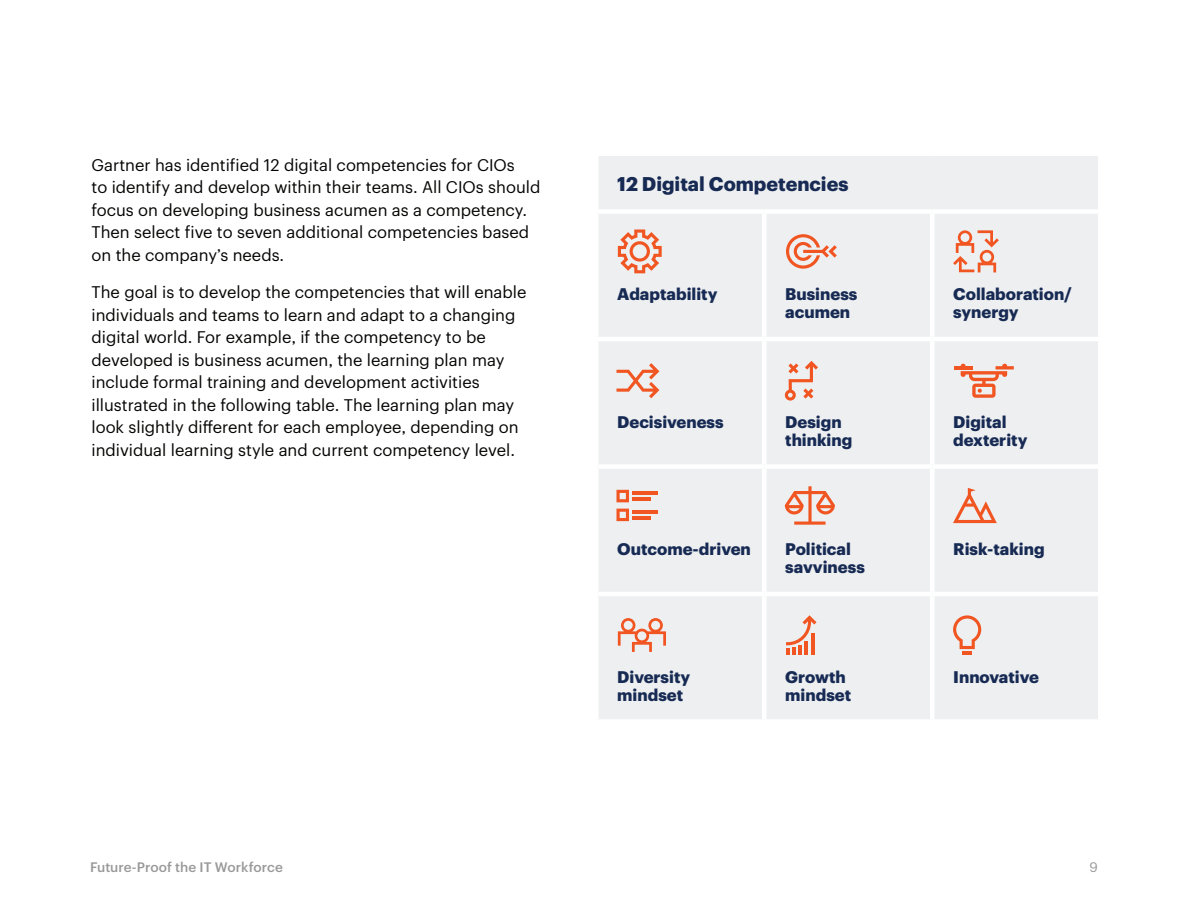
<style>
.page{position:relative;width:1188px;height:918px;background:#fff}
.page>*{position:absolute;margin:0;border:0;box-sizing:border-box;transform-origin:0 0}
.t1{font:700 19.5px "Graphik";color:#172a54}
.t2{font:16.5px/22.5px "Graphik";color:#040503}
.t3{font:700 16.5px/18px "Graphik";color:#172a54}
.t4{font:500 13.5px "Graphik";color:#999}
.t5{font:13.5px "Graphik";color:#999}
</style>
<div class="page">
<div style="left:599px;top:156px;width:499px;height:563px;background:#edeff0"></div>
<div style="left:594px;top:209px;width:170px;height:5px;background:#fff"></div>
<div style="left:764px;top:209px;width:168px;height:5px;background:#fff"></div>
<hr style="left:762px;top:214px;width:4px;height:123px;background:#fff">
<div style="left:932px;top:209px;width:170px;height:5px;background:#fff"></div>
<hr style="left:930px;top:214px;width:4px;height:123px;background:#fff">
<hr style="left:594px;top:337px;width:170px;height:4px;background:#fff">
<hr style="left:764px;top:337px;width:168px;height:4px;background:#fff">
<hr style="left:762px;top:341px;width:4px;height:123px;background:#fff">
<hr style="left:932px;top:337px;width:170px;height:4px;background:#fff">
<hr style="left:930px;top:341px;width:4px;height:123px;background:#fff">
<hr style="left:762px;top:469px;width:4px;height:123px;background:#fff">
<hr style="left:930px;top:469px;width:4px;height:123px;background:#fff">
<hr style="left:762px;top:596px;width:4px;height:123px;background:#fff">
<hr style="left:930px;top:596px;width:4px;height:123px;background:#fff">
<div style="left:598px;top:464px;width:166px;height:5px;background:#fff"></div>
<div style="left:764px;top:464px;width:168px;height:5px;background:#fff"></div>
<div style="left:932px;top:464px;width:166px;height:5px;background:#fff"></div>
<hr style="left:598px;top:592px;width:166px;height:4px;background:#fff">
<hr style="left:764px;top:592px;width:168px;height:4px;background:#fff">
<hr style="left:932px;top:592px;width:166px;height:4px;background:#fff">
<svg style="left:618px;top:229px;width:44px;height:44px;background:#eeb4a1"></svg>
<svg style="left:786px;top:234px;width:51px;height:35px;background:#eebeaf"></svg>
<svg style="left:953px;top:230px;width:46px;height:42px;background:#eec0b1"></svg>
<svg style="left:617px;top:363px;width:42px;height:35px"></svg>
<svg style="left:953px;top:615px;width:28px;height:34px"></svg>
<hr style="left:962px;top:651px;width:10px;height:4px;background:#f15522">
<svg style="left:618px;top:618px;width:48px;height:34px;background:#eebcac"></svg>
<svg style="left:786px;top:615px;width:30px;height:40px"></svg>
<svg style="left:785px;top:361px;width:33px;height:40px"></svg>
<svg style="left:616px;top:490px;width:13px;height:12px"></svg>
<svg style="left:616px;top:509px;width:13px;height:12px"></svg>
<hr style="left:632px;top:491px;width:25px;height:4px;background:#f15522">
<hr style="left:632px;top:498px;width:19px;height:3px;background:#f15522">
<hr style="left:632px;top:510px;width:25px;height:3px;background:#f15522">
<hr style="left:632px;top:516px;width:19px;height:4px;background:#f15522">
<svg style="left:953px;top:488px;width:44px;height:35px;background:#eec3b6"></svg>
<svg style="left:785px;top:486px;width:50px;height:39px;background:#eeb8a7"></svg>
<hr style="left:954px;top:366px;width:18px;height:3px;background:#f15522">
<svg style="left:961px;top:364px;width:53px;height:34px;background:#eeb9a8"></svg>
<p class="t2" style="left:92px;top:152px;width:450px">Gartner has identified 12 digital competencies for CIOs<br>to identify and develop within their teams. All CIOs should focus on developing business acumen as a competency.<br>Then select five to seven additional competencies based on the company’s needs.</p>
<p class="t2" style="left:92px;top:280px;width:436px">The goal is to develop the competencies that will enable individuals and teams to learn and adapt to a changing digital world. For example, if the competency to be developed is business acumen, the learning plan may include formal training and development activities illustrated in the following table. The learning plan may look slightly different for each employee, depending on individual learning style and current competency level.</p>
<p class="t1" style="left:617px;top:168px;width:233px">12 Digital Competencies</p>
<p class="t3" style="left:617px;top:284px;width:102px">Adaptability</p>
<p class="t3" style="left:785px;top:284px;width:74px">Business acumen</p>
<p class="t3" style="left:953px;top:284px;width:120px">Collaboration/ synergy</p>
<p class="t3" style="left:617px;top:411px;width:108px">Decisiveness</p>
<p class="t3" style="left:785px;top:411px;width:69px">Design thinking</p>
<p class="t3" style="left:953px;top:411px;width:76px">Digital dexterity</p>
<p class="t3" style="left:617px;top:539px;width:135px">Outcome-driven</p>
<p class="t3" style="left:785px;top:539px;width:81px">Political savviness</p>
<p class="t3" style="left:953px;top:539px;width:93px">Risk-taking</p>
<p class="t3" style="left:617px;top:666px;width:74px">Diversity mindset</p>
<p class="t3" style="left:785px;top:666px;width:67px">Growth mindset</p>
<p class="t3" style="left:953px;top:666px;width:87px">Innovative</p>
<p class="t4" style="left:90px;top:857px;width:195px">Future-Proof the IT Workforce</p>
<p class="t5" style="left:1090px;top:857px;width:10px">9</p>
</div>
